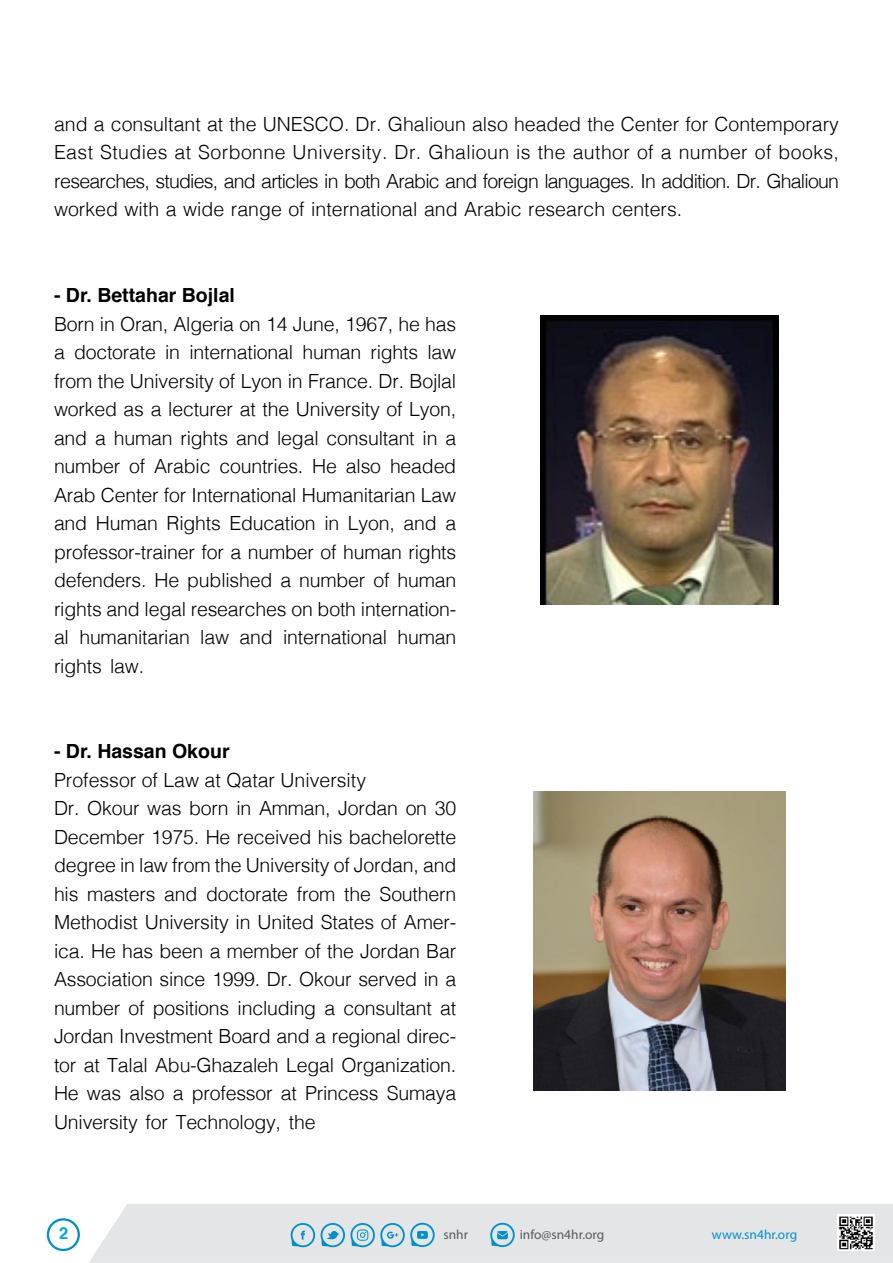
<style>
.page{position:relative;width:893px;height:1263px;background:#fff}
.page>*{position:absolute;margin:0;border:0;box-sizing:border-box;transform-origin:0 0}
.t1{font:300 19.5px/28.5px "Helvetica";letter-spacing:-.01em;color:#000;text-align:justify}
.t2{font:700 19.5px "Helvetica";color:#000}
.t3{font:700 16.5px "Helvetica";color:#00a4e2}
.t4{font:13.35px "Myriad Pro";color:#58595b}
.t5{font:13.35px "Myriad Pro";color:#0091c8}
</style>
<div class="page">
<div style="left:89px;top:1204px;width:804px;height:59px;background:#e4e5e6"></div>
<svg style="left:291px;top:1223px;width:24px;height:24px"></svg>
<svg style="left:321px;top:1223px;width:114px;height:24px;background:#a1ccdd"></svg>
<svg style="left:490px;top:1223px;width:25px;height:24px"></svg>
<img style="left:837px;top:1214px;width:37px;height:37px">
<svg style="left:47px;top:1218px;width:33px;height:33px"></svg>
<img style="left:541px;top:315px;width:237px;height:290px">
<img style="left:533px;top:791px;width:253px;height:300px">
<p class="t1" style="left:54px;top:112px;width:786px">and a consultant at the UNESCO. Dr. Ghalioun also headed the Center for Contemporary East Studies at Sorbonne University. Dr. Ghalioun is the author of a number of books, researches, studies, and articles in both Arabic and foreign languages. In addition. Dr. Ghalioun worked with a wide range of international and Arabic research centers.</p>
<p class="t2" style="left:54px;top:288px;width:182px">- Dr. Bettahar Bojlal</p>
<p class="t1" style="left:54px;top:311px;width:404px">Born in Oran, Algeria on 14 June, 1967, he has a doctorate in international human rights law from the University of Lyon in France. Dr. Bojlal worked as a lecturer at the University of Lyon, and a human rights and legal consultant in a number of Arabic countries. He also headed Arab Center for International Humanitarian Law and Human Rights Education in Lyon, and a professor-trainer for a number of human rights defenders. He published a number of human rights and legal researches on both internation&shy;al humanitarian law and international human rights law.</p>
<p class="t2" style="left:54px;top:744px;width:177px">- Dr. Hassan Okour</p>
<p class="t1" style="left:54px;top:767px;width:404px;text-align:left">Professor of Law at Qatar University<br>Dr. Okour was born in Amman, Jordan on 30<br>December 1975. He received his bachelorette degree in law from the University of Jordan, and his masters and doctorate from the Southern Methodist University in United States of Amer&shy;ica. He has been a member of the Jordan Bar Association since 1999. Dr. Okour served in a number of positions including a consultant at Jordan Investment Board and a regional direc&shy;tor at Talal Abu-Ghazaleh Legal Organization.<br>He was also a professor at Princess Sumaya University for Technology, the</p>
<p class="t3" style="left:59px;top:1227px;width:11px">2</p>
<p class="t4" style="left:443px;top:1230px;width:26px">snhr</p>
<p class="t4" style="left:520px;top:1230px;width:86px">info@sn4hr.org</p>
<p class="t5" style="left:712px;top:1229px;width:87px">www.sn4hr.org</p>
</div>
